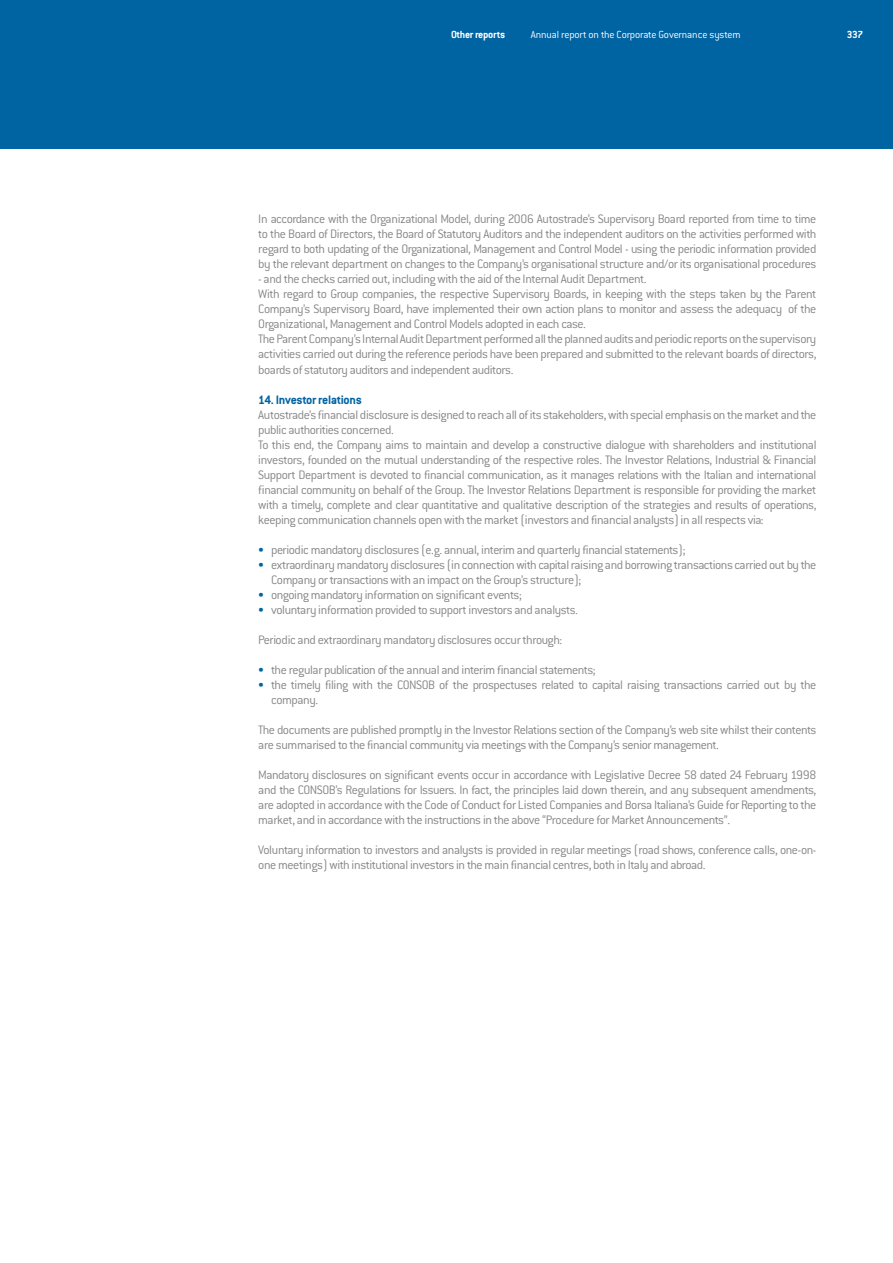
<style>
.page{position:relative;width:893px;height:1263px;background:#fff}
.page>*{position:absolute;margin:0;border:0;box-sizing:border-box;transform-origin:0 0}
.t1{font:300 13.5px/15px "Conduit ITC";letter-spacing:-.035em;color:#868689}
.t2{font:700 13.5px "Conduit ITC";letter-spacing:-.02em;color:#0063a2}
.t3{font:300 11.25px "Conduit ITC";letter-spacing:-.015em;color:#fff}
.t4{font:700 11.25px "Conduit ITC";color:#fff}
.s1{color:#0063a2}
</style>
<div class="page">
<div style="left:0;top:0;width:893px;height:149px;background:#0063a2"></div>
<p class="t4" style="left:451px;top:28px;width:56px">Other reports</p>
<p class="t3" style="left:531px;top:29px;width:211px">Annual report on the Corporate Governance system</p>
<p class="t4" style="left:847px;top:28px;width:18px">337</p>
<p class="t1" style="left:258px;top:211px;width:560px;text-align:justify">In accordance with the Organizational Model, during 2006 Autostrade’s Supervisory Board reported from time to time to the Board of Directors, the Board of Statutory Auditors and the independent auditors on the activities performed with regard to both updating of the Organizational, Management and Control Model - using the periodic information provided by the relevant department on changes to the Company’s organisational structure and/or its organisational procedures</p>
<p class="t1" style="left:258px;top:272px;width:560px">- and the checks carried out, including with the aid of the Internal Audit Department.<br>With regard to Group companies, the respective Supervisory Boards, in keeping with the steps taken by the Parent Company’s Supervisory Board, have implemented their own action plans to monitor and assess the adequacy of the Organizational, Management and Control Models adopted in each case.<br>The Parent Company’s Internal Audit Department performed all the planned audits and periodic reports on the supervisory activities carried out during the reference periods have been prepared and submitted to the relevant boards of directors, boards of statutory auditors and independent auditors.</p>
<p class="t2" style="left:258px;top:391px;width:105px">14. Investor relations</p>
<p class="t1" style="left:258px;top:407px;width:560px">Autostrade’s financial disclosure is designed to reach all of its stakeholders, with special emphasis on the market and the public authorities concerned.<br>To this end, the Company aims to maintain and develop a constructive dialogue with shareholders and institutional investors, founded on the mutual understanding of the respective roles. The Investor Relations, Industrial &amp; Financial Support Department is devoted to financial communication, as it manages relations with the Italian and international financial community on behalf of the Group. The Investor Relations Department is responsible for providing the market with a timely, complete and clear quantitative and qualitative description of the strategies and results of operations, keeping communication channels open with the market (investors and financial analysts) in all respects via:</p>
<p class="t1" style="left:258px;top:542px;width:429px"><span class="s1">•</span> periodic mandatory disclosures (e.g. annual, interim and quarterly financial statements);</p>
<p class="t1" style="left:271px;top:557px;width:547px;text-indent:-13px"><span class="s1">•</span> extraordinary mandatory disclosures (in connection with capital raising and borrowing transactions carried out by the<br>Company or transactions with an impact on the Group’s structure);</p>
<p class="t1" style="left:258px;top:587px;width:265px"><span class="s1">•</span> ongoing mandatory information on significant events;</p>
<p class="t1" style="left:258px;top:602px;width:321px"><span class="s1">•</span> voluntary information provided to support investors and analysts.</p>
<p class="t1" style="left:258px;top:632px;width:306px">Periodic and extraordinary mandatory disclosures occur through:</p>
<p class="t1" style="left:258px;top:662px;width:339px"><span class="s1">•</span> the regular publication of the annual and interim financial statements;</p>
<p class="t1" style="left:271px;top:677px;width:547px;text-indent:-13px"><span class="s1">•</span> the timely filing with the CONSOB of the prospectuses related to capital raising transactions carried out by the company.</p>
<p class="t1" style="left:258px;top:722px;width:560px">The documents are published promptly in the Investor Relations section of the Company’s web site whilst their contents are summarised to the financial community via meetings with the Company’s senior management.</p>
<p class="t1" style="left:258px;top:767px;width:560px;text-align:justify">Mandatory disclosures on significant events occur in accordance with Legislative Decree 58 dated 24 February 1998 and the CONSOB’s Regulations for Issuers. In fact, the principles laid down therein, and any subsequent amendments, are adopted in accordance with the Code of Conduct for Listed Companies and Borsa Italiana’s Guide for Reporting to the market, and in accordance with the instructions in the above “Procedure for Market Announcements”.</p>
<p class="t1" style="left:258px;top:842px;width:560px">Voluntary information to investors and analysts is provided in regular meetings (road shows, conference calls, one-on&shy;one meetings) with institutional investors in the main financial centres, both in Italy and abroad.</p>
</div>
